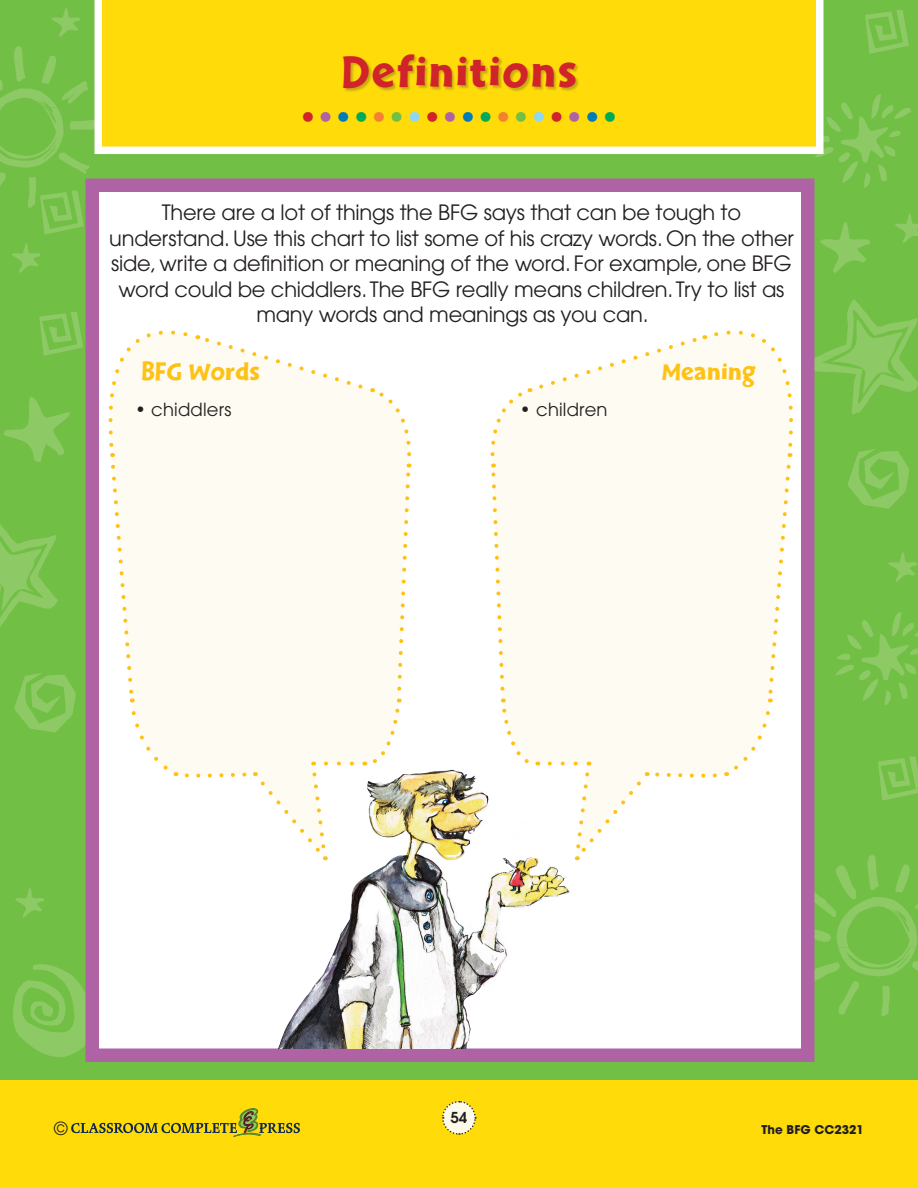
<style>
.page{position:relative;width:918px;height:1188px;background:#fff}
.page>*{position:absolute;margin:0;border:0;box-sizing:border-box;transform-origin:0 0}
.TG_Main_Header{font:46.5px "Cal Sans Heavy KB";letter-spacing:.04em;color:#d1232a}
.t1{font:700 42px "Futura";color:#d1232a}
.body_copy_AG_12_15{font:25.5px "Cal Sans Heavy KA";letter-spacing:.01em;color:#fec216}
.body_copy_AG_12_15-2{font:21px/25.5px "Avant Garde";letter-spacing:-.01em;color:#231f20;text-align:center}
.body_copy_AG_12_15-3{font:18px "Avant Garde";letter-spacing:.01em;color:#231f20}
.t2{font:600 15px "Avant Garde";color:#231f20}
.t3{font:700 12px "Avant Garde";color:#231f20}
.s1{color:#af63a5}
.s2{color:#007bba}
.s3{color:#00aa56}
.s4{color:#f48032}
.s5{color:#71bf44}
.s6{color:#8dd7f7}
</style>
<div class="page">
<div style="left:0;top:1080px;width:918px;height:108px;background:#ffdb0a"></div>
<svg style="left:71px;top:1109px;width:229px;height:28px"></svg>
<svg style="left:442px;top:1101px;width:35px;height:34px"></svg>
<div style="left:0;top:0;width:918px;height:1080px;background:#71bf44"></div>
<svg style="left:814px;top:855px;width:104px;height:162px"></svg>
<svg style="left:814px;top:299px;width:104px;height:116px"></svg>
<svg style="left:848px;top:449px;width:61px;height:60px"></svg>
<svg style="left:836px;top:612px;width:82px;height:93px"></svg>
<svg style="left:878px;top:756px;width:40px;height:45px"></svg>
<svg style="left:888px;top:552px;width:29px;height:30px"></svg>
<svg style="left:895px;top:213px;width:23px;height:30px"></svg>
<svg style="left:814px;top:94px;width:97px;height:94px"></svg>
<svg style="left:865px;top:10px;width:44px;height:44px"></svg>
<svg style="left:820px;top:222px;width:50px;height:51px"></svg>
<svg style="left:13px;top:961px;width:73px;height:98px"></svg>
<svg style="left:14px;top:673px;width:62px;height:60px"></svg>
<svg style="left:3px;top:397px;width:67px;height:65px"></svg>
<svg style="left:51px;top:8px;width:29px;height:29px"></svg>
<svg style="left:11px;top:243px;width:30px;height:30px"></svg>
<svg style="left:0;top:46px;width:91px;height:189px"></svg>
<svg style="left:0;top:524px;width:58px;height:103px"></svg>
<svg style="left:39px;top:312px;width:44px;height:44px"></svg>
<svg style="left:15px;top:888px;width:29px;height:30px"></svg>
<svg style="left:91px;top:0;width:736px;height:158px;background:#f9dc1d"></svg>
<div style="left:86px;top:178px;width:728px;height:884px;background:#fff;border:14px solid #af63a5"></div>
<div style="left:344px;top:55px;width:236px;height:38px;background:#231f20;opacity:.25"></div>
<div style="left:130px;top:335px;width:281px;height:442px;background:#fefbf3"></div>
<svg style="left:108px;top:330px;width:82px;height:372px"></svg>
<svg style="left:130px;top:708px;width:47px;height:68px"></svg>
<svg style="left:183px;top:762px;width:5px;height:16px"></svg>
<svg style="left:364px;top:464px;width:48px;height:269px"></svg>
<svg style="left:372px;top:387px;width:40px;height:71px"></svg>
<svg style="left:197px;top:335px;width:168px;height:57px"></svg>
<div style="left:492px;top:335px;width:280px;height:442px;background:#fefbf3"></div>
<svg style="left:711px;top:330px;width:82px;height:372px"></svg>
<svg style="left:726px;top:708px;width:46px;height:68px"></svg>
<svg style="left:662px;top:762px;width:57px;height:16px"></svg>
<svg style="left:491px;top:464px;width:47px;height:269px"></svg>
<svg style="left:490px;top:387px;width:40px;height:71px"></svg>
<svg style="left:536px;top:335px;width:169px;height:57px"></svg>
<img style="left:188px;top:733px;width:474px;height:315px">
<p class="TG_Main_Header" style="left:341px;top:45px;width:237px">Definitions</p>
<p class="t1" style="left:301px;top:78px;width:318px">.<span class="s1">.</span><span class="s2">.</span><span class="s3">.</span><span class="s4">.</span><span class="s5">.</span><span class="s6">.</span>.<span class="s1">.</span><span class="s2">.</span><span class="s3">.</span><span class="s4">.</span><span class="s5">.</span><span class="s6">.</span>.<span class="s1">.</span><span class="s2">.</span><span class="s3">.</span></p>
<p class="body_copy_AG_12_15-2" style="left:109px;top:200px;width:686px">There are a lot of things the BFG says that can be tough to understand. Use this chart to list some of his crazy words. On the other side, write a definition or meaning of the word. For example, one BFG word could be chiddlers. The BFG really means children. Try to list as many words and meanings as you can.</p>
<p class="body_copy_AG_12_15" style="left:141px;top:357px;width:120px">BFG Words</p>
<p class="body_copy_AG_12_15" style="left:662px;top:357px;width:95px">Meaning</p>
<p class="body_copy_AG_12_15-3" style="left:135px;top:399px;width:98px">• chiddlers</p>
<p class="body_copy_AG_12_15-3" style="left:520px;top:399px;width:89px">• children</p>
<p class="t2" style="left:451px;top:1108px;width:18px">54</p>
<p class="body_copy_AG_12_15-3" style="left:54px;top:1117px;width:15px">©</p>
<p class="t3" style="left:762px;top:1122px;width:104px">The BFG CC2321</p>
</div>
